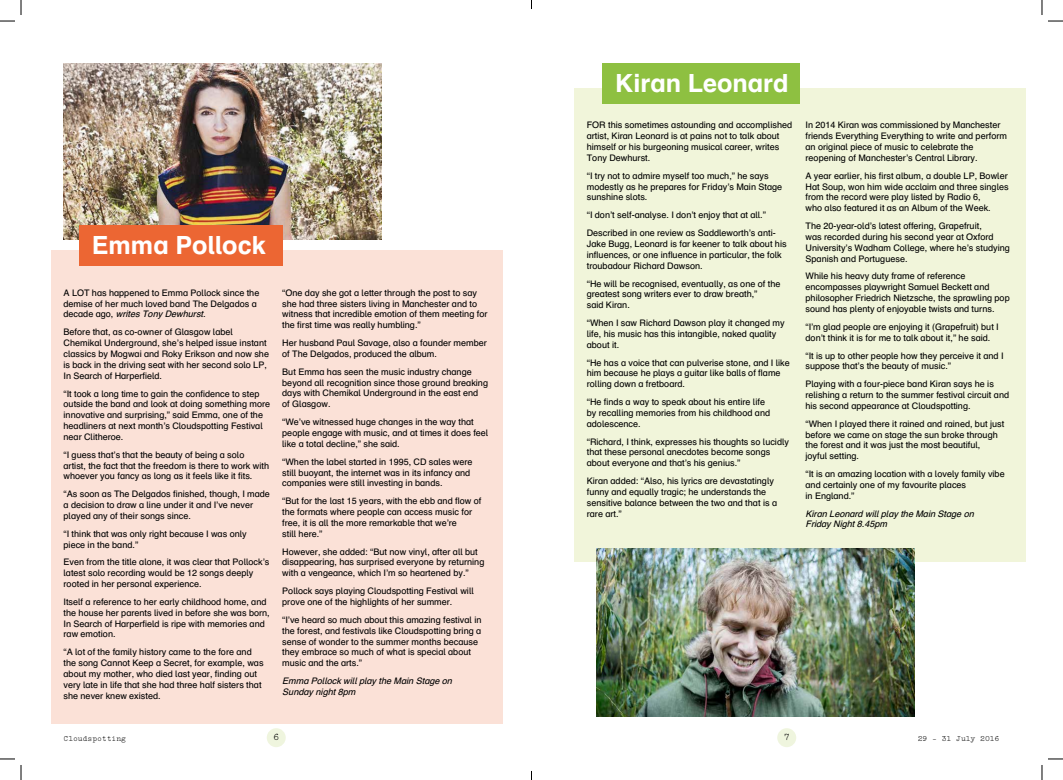
<style>
.page{position:relative;width:1063px;height:780px;background:#fff}
.page>*{position:absolute;margin:0;border:0;box-sizing:border-box;transform-origin:0 0}
.t1{font:700 25px "Schulbuch Nord";color:#fff}
.t2{font:10px "Typewriter";color:#000}
.t3{font:9px/10.8px "Schulbuch Nord";color:#000}
.t4{font:italic 9px/10.8px "Schulbuch Nord";color:#000}
.t5{font:8px "Typewriter";color:#000}
.s1{font-style:italic}
</style>
<div class="page">
<svg style="left:267px;top:727px;width:19px;height:19px"></svg>
<svg style="left:777px;top:727px;width:19px;height:19px"></svg>
<div style="left:51px;top:249px;width:451px;height:474px;background:#fbe1d7"></div>
<div style="left:574px;top:88px;width:451px;height:473px;background:#f1f5da"></div>
<img style="left:64px;top:64px;width:317px;height:175px">
<img style="left:596px;top:548px;width:318px;height:167px">
<div style="left:79px;top:225px;width:203px;height:40px;background:#ec6633"></div>
<div style="left:602px;top:64px;width:197px;height:40px;background:#8ec041"></div>
<svg style="left:0;top:0;width:22px;height:22px"></svg>
<svg style="left:0;top:758px;width:22px;height:21px"></svg>
<svg style="left:1041px;top:0;width:21px;height:22px"></svg>
<svg style="left:1041px;top:758px;width:21px;height:21px"></svg>
<h1 class="t1" style="left:92px;top:229px;width:175px">Emma Pollock</h1>
<p class="t3" style="left:64px;top:287px;width:197px">A LOT has happened to Emma Pollock since the demise of her much loved band The Delgados a d e c a d e a g o , <span class="s1">writesTonyDewhurst.</span></p>
<p class="t3" style="left:64px;top:326px;width:207px">Before that, as co-owner of Glasgow label Chemikal Underground, she’s helped issue instant classics by Mogwai and Roky Erikson and now she is back in the driving seat with her second solo LP, In Search of Harperfield.</p>
<p class="t3" style="left:64px;top:387px;width:208px">“It took a long time to gain the confidence to step outside the band and look at doing something more innovative and surprising,” said Emma, one of the headliners at next month’s Cloudspotting Festival near Clitheroe.</p>
<p class="t3" style="left:64px;top:448px;width:207px">“I guess that’s that the beauty of being a solo<br>artist, the fact that the freedom is there to work with whoever you fancy as long as it feels like it fits.</p>
<p class="t3" style="left:64px;top:488px;width:208px">“As soon as The Delgados finished, though, I made a decision to draw a line under it and I’ve never played any of their songs since.</p>
<p class="t3" style="left:64px;top:527px;width:185px">“I think that was only right because I was only piece in the band.”</p>
<p class="t3" style="left:64px;top:556px;width:207px">Even from the title alone, it was clear that Pollock’s latest solo recording would be 12 songs deeply rooted in her personal experience.</p>
<p class="t3" style="left:64px;top:595px;width:208px">Itself a reference to her early childhood home, and the house her parents lived in before she was born, In Search of Harperfield is ripe with memories and raw emotion.</p>
<p class="t3" style="left:64px;top:646px;width:201px">“A lot of the family history came to the fore and the song Cannot Keep a Secret, for example, was about my mother, who died last year, finding out very late in life that she had three half sisters that she never knew existed.</p>
<p class="t3" style="left:282px;top:287px;width:207px">“One day she got a letter through the post to say she had three sisters living in Manchester and to witness that incredible emotion of them meeting for the first time was really humbling.”</p>
<p class="t3" style="left:282px;top:337px;width:206px">Her husband Paul Savage, also a founder member of The Delgados, produced the album.</p>
<p class="t3" style="left:282px;top:366px;width:207px">But Emma has seen the music industry change beyond all recognition since those ground breaking days with Chemikal Underground in the east end<br>of Glasgow.</p>
<p class="t3" style="left:282px;top:416px;width:207px">“We’ve witnessed huge changes in the way that people engage with music, and at times it does feel like a total decline,” she said.</p>
<p class="t3" style="left:282px;top:455px;width:192px">“When the label started in 1995, CD sales were still buoyant, the internet was in its infancy and companies were still investing in bands.</p>
<p class="t3" style="left:282px;top:495px;width:201px">“But for the last 15 years, with the ebb and flow of the formats where people can access music for free, it is all the more remarkable that we’re<br>still here.”</p>
<p class="t3" style="left:282px;top:545px;width:204px">However, she added: “But now vinyl, after all but disappearing, has surprised everyone by returning with a vengeance, which I’m so heartened by.”</p>
<p class="t3" style="left:282px;top:585px;width:193px">Pollock says playing Cloudspotting Festival will prove one of the highlights of her summer.</p>
<p class="t3" style="left:282px;top:613px;width:201px">“I’ve heard so much about this amazing festival in the forest, and festivals like Cloudspotting bring a sense of wonder to the summer months because they embrace so much of what is special about music and the arts.”</p>
<p class="t4" style="left:282px;top:674px;width:174px">Emma Pollockwillplaythe Main Stage on<br>Sundaynight8pm</p>
<h1 class="t1" style="left:615px;top:67px;width:175px">Kiran Leonard</h1>
<p class="t3" style="left:587px;top:119px;width:207px">FOR this sometimes astounding and accomplished artist, Kiran Leonard is at pains not to talk about himself or his burgeoning musical career, writes Tony Dewhurst.</p>
<p class="t3" style="left:587px;top:170px;width:197px">“I try not to admire myself too much,” he says modestly as he prepares for Friday’s Main Stage sunshine slots.</p>
<p class="t3" style="left:587px;top:206px;width:190px;line-height:17.9px">“I don’t self-analyse. I don’t enjoy that at all.”<br>Described in one review as Saddleworth’s anti-</p>
<p class="t3" style="left:587px;top:238px;width:201px">Jake Bugg, Leonard is far keener to talk about his influences, or one influence in particular, the folk troubadour Richard Dawson.</p>
<p class="t3" style="left:587px;top:277px;width:195px">“He will be recognised, eventually, as one of the greatest song writers ever to draw breath,”<br>said Kiran.</p>
<p class="t3" style="left:587px;top:317px;width:199px">“When I saw Richard Dawson play it changed my life, his music has this intangible, naked quality about it.</p>
<p class="t3" style="left:587px;top:356px;width:204px">“He has a voice that can pulverise stone, and I like him because he plays a guitar like balls of flame rolling down a fretboard.</p>
<p class="t3" style="left:587px;top:396px;width:185px">“He finds a way to speak about his entire life by recalling memories from his childhood and adolescence.</p>
<p class="t3" style="left:587px;top:435px;width:204px">“Richard, I think, expresses his thoughts so lucidly that these personal anecdotes become songs about everyone and that’s his genius.”</p>
<p class="t3" style="left:587px;top:475px;width:192px">Kiran added: “Also, his lyrics are devastatingly funny and equally tragic; he understands the sensitive balance between the two and that is a rare art.”</p>
<p class="t3" style="left:805px;top:119px;width:203px">In 2014 Kiran was commissioned by Manchester friends Everything Everything to write and perform an original piece of music to celebrate the reopening of Manchester’s Central Library.</p>
<p class="t3" style="left:805px;top:170px;width:205px">A year earlier, his first album, a double LP, Bowler Hat Soup, won him wide acclaim and three singles from the record were play listed by Radio 6,<br>who also featured it as an Album of the Week.</p>
<p class="t3" style="left:805px;top:220px;width:206px">The 20-year-old’s latest offering, Grapefruit,<br>was recorded during his second year at Oxford University’s Wadham College, where he’s studying Spanish and Portuguese.</p>
<p class="t3" style="left:805px;top:270px;width:206px">While his heavy duty frame of reference encompasses playwright Samuel Beckett and philosopher Friedrich Nietzsche, the sprawling pop sound has plenty of enjoyable twists and turns.</p>
<p class="t3" style="left:805px;top:321px;width:195px">“I’m glad people are enjoying it (Grapefruit) but I don’t think it is for me to talk about it,” he said.</p>
<p class="t3" style="left:805px;top:349px;width:199px">“It is up to other people how they perceive it and I suppose that’s the beauty of music.”</p>
<p class="t3" style="left:805px;top:378px;width:205px">Playing with a four-piece band Kiran says he is relishing a return to the summer festival circuit and his second appearance at Cloudspotting.</p>
<p class="t3" style="left:805px;top:417px;width:200px">“When I played there it rained and rained, but just before we came on stage the sun broke through the forest and it was just the most beautiful,<br>joyful setting.</p>
<p class="t3" style="left:805px;top:468px;width:201px">“It is an amazing location with a lovely family vibe and certainly one of my favourite places<br>in England.”</p>
<p class="t4" style="left:805px;top:507px;width:172px">Kiran Leonard willplaythe Main Stage on<br>FridayNight8.45pm</p>
<p class="t5" style="left:64px;top:733px;width:64px">Cloudspotting</p>
<p class="t2" style="left:273px;top:731px;width:7px">6</p>
<p class="t2" style="left:783px;top:731px;width:7px">7</p>
<p class="t5" style="left:917px;top:733px;width:83px">29 - 31 July 2016</p>
</div>
